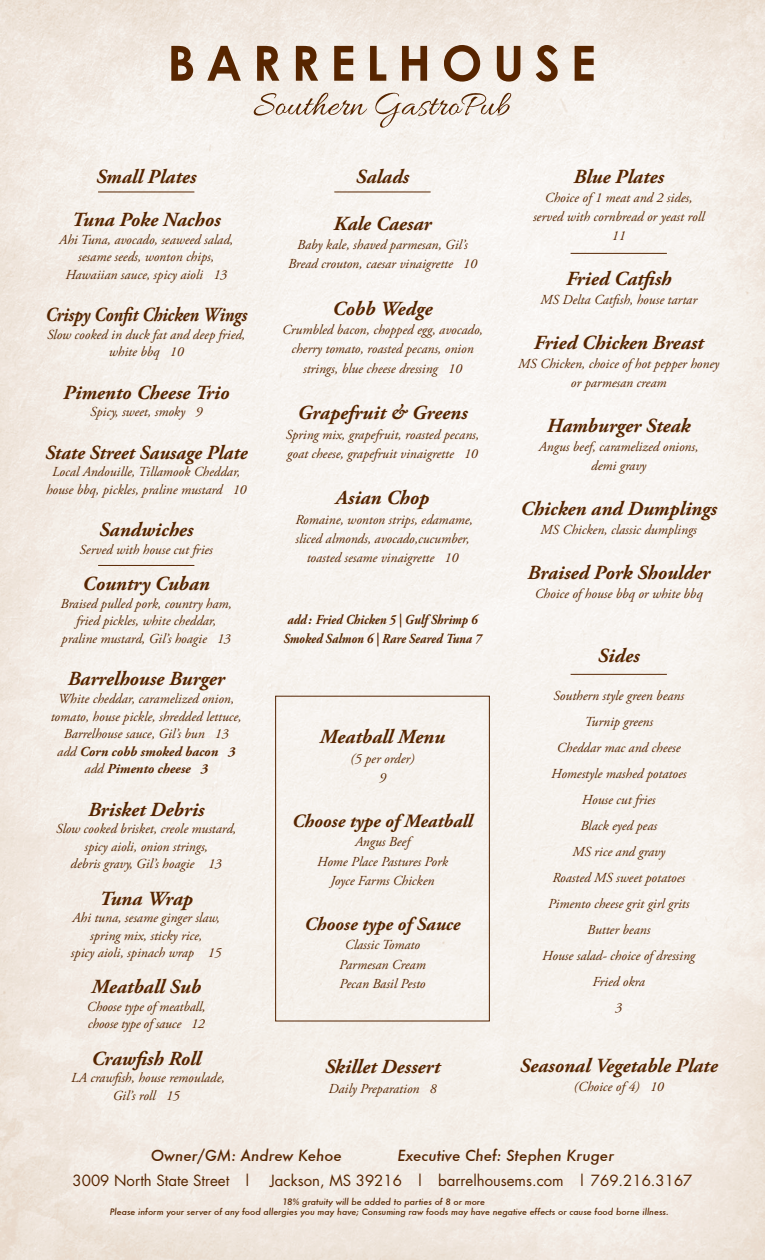
<style>
.page{position:relative;width:765px;height:1260px;background:#fff}
.page>*{position:absolute;margin:0;border:0;box-sizing:border-box;transform-origin:0 0}
.t1{font:italic 700 20px/42.5px "Adobe Garamond Pro";color:#572500;text-align:center}
.t2{font:italic 700 20px "Adobe Garamond Pro";color:#572500;scale:.88 1}
.t3{font:italic 700 18.75px "Adobe Garamond Pro";color:#572500}
.t4{font:15px "Futura";color:#572500}
.t5{font:italic 500 15px "Futura";color:#572500}
.t6{font:italic 13.75px/17.5px "Adobe Garamond Pro";color:#572500;text-align:center}
.t7{font:italic 700 13.75px/19.4px "Adobe Garamond Pro";color:#572500;scale:.9 1}
.t8{font:italic 500 8.75px/10.5px "Futura";color:#572500}
.s1{font-weight:700}
</style>
<div class="page">
<img style="left:0;top:0;width:765px;height:1260px">
<svg style="left:254px;top:92px;width:258px;height:42px"></svg>
<svg style="left:171px;top:46px;width:22px;height:35px"></svg>
<svg style="left:207px;top:46px;width:34px;height:35px"></svg>
<svg style="left:257px;top:46px;width:22px;height:35px"></svg>
<svg style="left:296px;top:46px;width:22px;height:35px"></svg>
<svg style="left:334px;top:46px;width:19px;height:35px"></svg>
<svg style="left:370px;top:46px;width:16px;height:35px"></svg>
<svg style="left:402px;top:46px;width:25px;height:35px"></svg>
<svg style="left:444px;top:45px;width:36px;height:37px"></svg>
<svg style="left:497px;top:46px;width:23px;height:36px"></svg>
<svg style="left:536px;top:45px;width:22px;height:37px"></svg>
<svg style="left:575px;top:46px;width:19px;height:35px"></svg>
<div style="left:275px;top:696px;width:215px;height:326px;border:1px solid #572500"></div>
<hr style="left:334px;top:192px;width:97px;height:1px;background:#572500">
<hr style="left:98px;top:192px;width:96px;height:1px;background:#572500">
<hr style="left:98px;top:565px;width:96px;height:1px;background:#572500">
<hr style="left:571px;top:253px;width:96px;height:1px;background:#572500">
<hr style="left:571px;top:674px;width:96px;height:1px;background:#572500">
<h1 class="t1" style="left:72px;top:156px;width:150px">Small Plates<br>Tuna Poke Nachos</h1>
<p class="t6" style="left:59px;top:231px;width:176px">Ahi Tuna, avocado, seaweed salad, sesame seeds, wonton chips,<br>Hawaiian sauce, spicy aioli 13</p>
<h1 class="t2" style="left:45px;top:303px;width:231px">Crispy Confit Chicken Wings</h1>
<p class="t6" style="left:47px;top:326px;width:200px">Slow cooked in duck fat and deep fried, white bbq 10</p>
<h1 class="t1" style="left:63px;top:372px;width:168px">Pimento Cheese Trio</h1>
<p class="t6" style="left:90px;top:404px;width:114px">Spicy, sweet, smoky 9</p>
<h1 class="t1" style="left:45px;top:432px;width:204px">State Street Sausage Plate</h1>
<p class="t6" style="left:46px;top:464px;width:202px">Local Andouille, Tillamook Cheddar, house bbq, pickles, praline mustard 10</p>
<h1 class="t1" style="left:99px;top:509px;width:96px">Sandwiches</h1>
<p class="t6" style="left:80px;top:541px;width:135px">Served with house cut fries</p>
<h1 class="t1" style="left:83px;top:563px;width:129px">Country Cuban</h1>
<p class="t6" style="left:60px;top:595px;width:173px">Braised pulled pork, country ham, fried pickles, white cheddar, praline mustard, Gil’s hoagie 13</p>
<h1 class="t1" style="left:68px;top:658px;width:159px">Barrelhouse Burger</h1>
<p class="t6" style="left:51px;top:690px;width:193px">White cheddar, caramelized onion, tomato, house pickle, shredded lettuce,<br>Barrelhouse sauce, Gil’s bun 13<br>add <span class="s1">Corn cobb smoked bacon 3 </span>add <span class="s1">Pimento cheese 3</span></p>
<h1 class="t1" style="left:88px;top:788px;width:118px">Brisket Debris</h1>
<p class="t6" style="left:56px;top:820px;width:182px">Slow cooked brisket, creole mustard, spicy aioli, onion strings,<br>debris gravy, Gil’s hoagie 13</p>
<h1 class="t1" style="left:100px;top:877px;width:95px">Tuna Wrap</h1>
<p class="t6" style="left:71px;top:909px;width:152px">Ahi tuna, sesame ginger slaw, spring mix, sticky rice,<br>spicy aioli, spinach wrap 15</p>
<h1 class="t1" style="left:92px;top:966px;width:111px">Meatball Sub</h1>
<p class="t6" style="left:87px;top:998px;width:120px;text-align:left">Choose type of meatball, choose type of sauce 12</p>
<h1 class="t1" style="left:91px;top:1038px;width:111px">Crawfish Roll</h1>
<p class="t6" style="left:71px;top:1070px;width:155px">LA crawfish, house remoulade,<br>Gil’s roll 15</p>
<h1 class="t1" style="left:356px;top:156px;width:55px">Salads</h1>
<h1 class="t1" style="left:334px;top:202px;width:99px">Kale Caesar</h1>
<p class="t6" style="left:288px;top:235px;width:190px;line-height:19.4px">Baby kale, shaved parmesan, Gil’s<br>Bread crouton, caesar vinaigrette 10</p>
<h1 class="t1" style="left:332px;top:287px;width:102px">Cobb Wedge</h1>
<p class="t6" style="left:282px;top:320px;width:202px;line-height:19.4px">Crumbled bacon, chopped egg, avocado, cherry tomato, roasted pecans, onion strings, blue cheese dressing 10</p>
<h1 class="t1" style="left:297px;top:392px;width:172px">Grapefruit &amp; Greens</h1>
<p class="t6" style="left:286px;top:425px;width:195px;line-height:19.4px;text-align:left">Spring mix, grapefruit, roasted pecans, goat cheese, grapefruit vinaigrette 10</p>
<h1 class="t1" style="left:336px;top:477px;width:95px">Asian Chop</h1>
<p class="t6" style="left:295px;top:510px;width:179px;line-height:19.4px">Romaine, wonton strips, edamame, sliced almonds, avocado,cucumber, toasted sesame vinaigrette 10</p>
<p class="t7" style="left:283px;top:610px;width:222px">add : Fried Chicken 5 | Gulf Shrimp 6<br>Smoked Salmon 6 | Rare Seared Tuna 7</p>
<h1 class="t1" style="left:320px;top:716px;width:127px">Meatball Menu</h1>
<p class="t6" style="left:350px;top:749px;width:66px;line-height:19.4px">(5 per order)<br>9</p>
<h2 class="t3" style="left:292px;top:810px;width:182px">Choose type of Meatball</h2>
<p class="t6" style="left:317px;top:833px;width:132px;line-height:19.4px">Angus Beef<br>Home Place Pastures Pork<br>Joyce Farms Chicken</p>
<h2 class="t3" style="left:304px;top:913px;width:158px">Choose type of Sauce</h2>
<p class="t6" style="left:339px;top:936px;width:88px;line-height:19.4px">Classic Tomato<br>Parmesan Cream<br>Pecan Basil Pesto</p>
<h1 class="t1" style="left:325px;top:1046px;width:117px">Skillet Dessert</h1>
<p class="t6" style="left:328px;top:1080px;width:110px">Daily Preparation 8</p>
<h1 class="t1" style="left:574px;top:156px;width:92px">Blue Plates</h1>
<p class="t6" style="left:533px;top:189px;width:173px;line-height:18.9px">Choice of 1 meat and 2 sides, served with cornbread or yeast roll<br>11</p>
<h1 class="t1" style="left:566px;top:258px;width:107px">Fried Catfish</h1>
<p class="t6" style="left:540px;top:291px;width:158px">MS Delta Catfish, house tartar</p>
<h1 class="t1" style="left:534px;top:322px;width:171px">Fried Chicken Breast</h1>
<p class="t6" style="left:518px;top:355px;width:202px;line-height:18.9px">MS Chicken, choice of hot pepper honey or parmesan cream</p>
<h1 class="t1" style="left:547px;top:405px;width:145px">Hamburger Steak</h1>
<p class="t6" style="left:539px;top:438px;width:161px;line-height:18.9px">Angus beef, caramelized onions, demi gravy</p>
<h1 class="t1" style="left:521px;top:488px;width:198px">Chicken and Dumplings</h1>
<p class="t6" style="left:541px;top:521px;width:158px">MS Chicken, classic dumplings</p>
<h1 class="t1" style="left:528px;top:552px;width:184px">Braised Pork Shoulder</h1>
<p class="t6" style="left:535px;top:585px;width:170px">Choice of house bbq or white bbq</p>
<h1 class="t1" style="left:598px;top:635px;width:43px">Sides</h1>
<p class="t6" style="left:542px;top:683px;width:154px;line-height:26px">Southern style green beans<br>Turnip greens<br>Cheddar mac and cheese<br>Homestyle mashed potatoes<br>House cut fries<br>Black eyed peas<br>MS rice and gravy<br>Roasted MS sweet potatoes<br>Pimento cheese grit girl grits<br>Butter beans<br>House salad- choice of dressing<br>Fried okra<br>3</p>
<h1 class="t1" style="left:520px;top:1045px;width:200px">Seasonal Vegetable Plate</h1>
<p class="t6" style="left:574px;top:1078px;width:92px">(Choice of 4) 10</p>
<p class="t5" style="left:151px;top:1145px;width:192px">Owner/GM: Andrew Kehoe</p>
<p class="t5" style="left:397px;top:1145px;width:218px">Executive Chef: Stephen Kruger</p>
<p class="t4" style="left:73px;top:1170px;width:621px">3009 North State Street | Jackson, MS 39216 | barrelhousems.com | 769.216.3167</p>
<p class="t8" style="left:110px;top:1196px;width:561px;text-indent:173px">18% gratuity will be added to parties of 8 or more<br>Please inform your server of any food allergies you may have; Consuming raw foods may have negative effects or cause food borne illness.</p>
</div>
